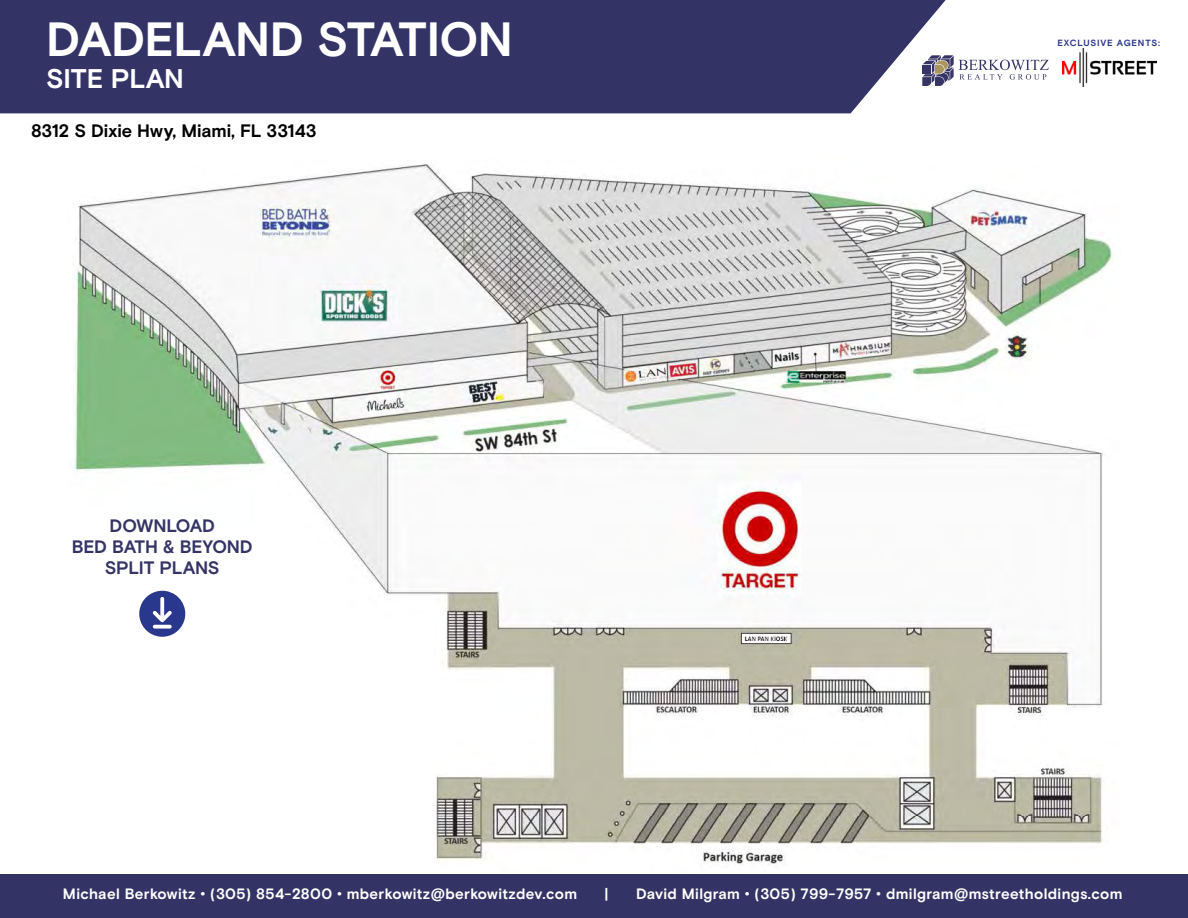
<style>
.page{position:relative;width:1188px;height:918px;background:#fff}
.page>*{position:absolute;margin:0;border:0;box-sizing:border-box;transform-origin:0 0}
.t1{font:700 48px "Basis Grotesque Pro";letter-spacing:-.015em;color:#fff}
.t2{font:700 27px "Basis Grotesque Pro";letter-spacing:-.005em;color:#fff}
.t3{font:700 18px/21px "Basis Grotesque Pro";letter-spacing:-.015em;color:#353465;text-align:center}
.t4{font:700 18px "Basis Grotesque Pro";color:#000}
.t5{font:700 15px "Basis Grotesque Pro";letter-spacing:.025em;color:#fff}
.t6{font:700 9px "Basis Grotesque Pro";letter-spacing:.085em;color:#29378d}
</style>
<div class="page">
<div style="left:0;top:0;width:946px;height:113px;background:#336"></div>
<div style="left:0;top:875px;width:1188px;height:43px;background:#336"></div>
<img style="left:1062px;top:49px;width:95px;height:38px">
<svg style="left:922px;top:55px;width:127px;height:31px"></svg>
<img style="left:73px;top:164px;width:1040px;height:702px">
<svg style="left:139px;top:591px;width:46px;height:46px"></svg>
<h1 class="t1" style="left:46px;top:11px;width:468px">DADELAND STATION</h1>
<h2 class="t2" style="left:46px;top:63px;width:139px">SITE PLAN</h2>
<p class="t4" style="left:31px;top:120px;width:287px">8312 S Dixie Hwy, Miami, FL 33143</p>
<p class="t3" style="left:72px;top:515px;width:182px">DOWNLOAD<br>BED BATH &amp; BEYOND<br>SPLIT PLANS</p>
<p class="t6" style="left:1057px;top:37px;width:104px">EXCLUSIVE AGENTS:</p>
<p class="t5" style="left:63px;top:885px;width:516px">Michael Berkowitz • (305) 854-2800 • mberkowitz@berkowitzdev.com</p>
<p class="t5" style="left:605px;top:885px;width:6px">|</p>
<p class="t5" style="left:636px;top:885px;width:488px">David Milgram • (305) 799-7957 • dmilgram@mstreetholdings.com</p>
</div>
